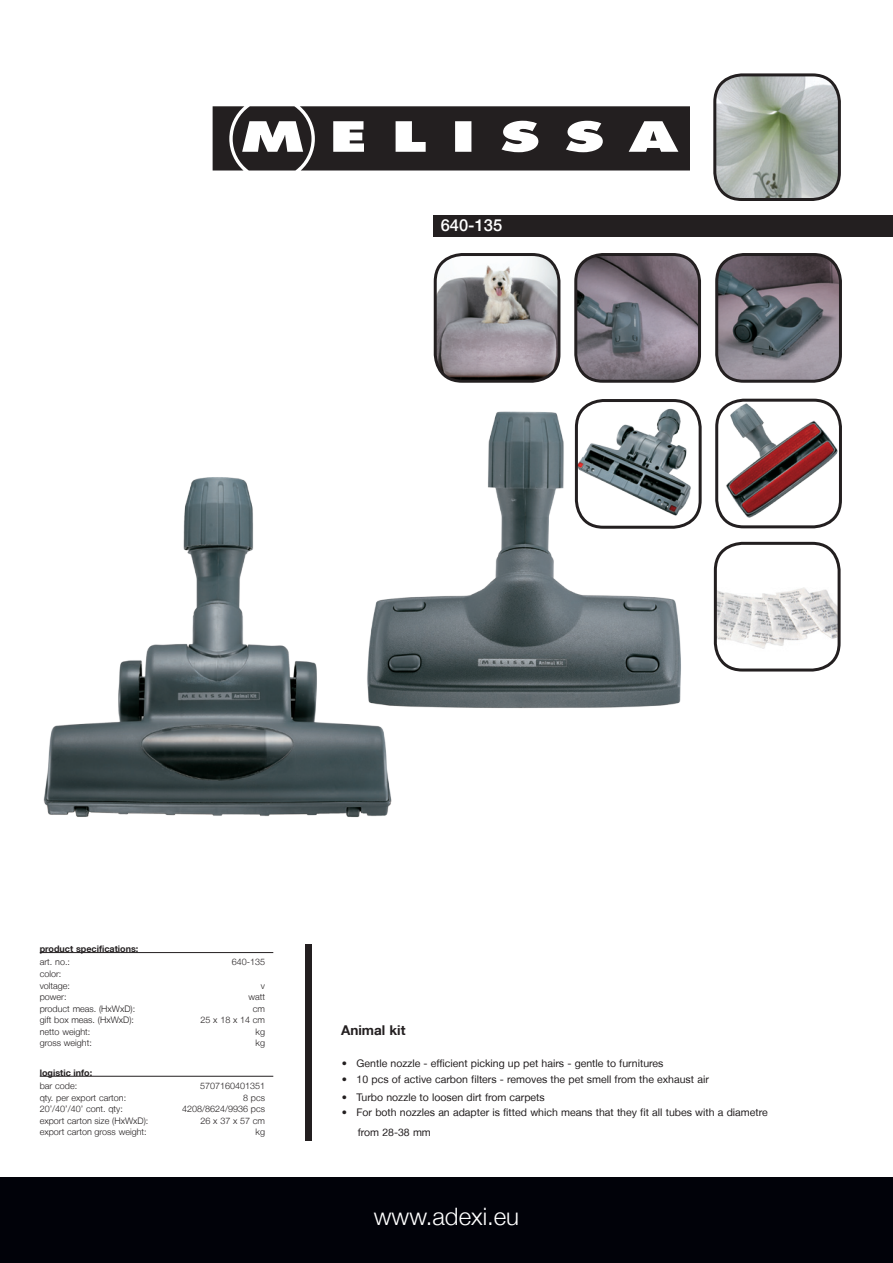
<style>
.page{position:relative;width:893px;height:1263px;background:#fff}
.page>*{position:absolute;margin:0;border:0;box-sizing:border-box;transform-origin:0 0}
.t1{font:300 24px "Helvetica Neue LT";color:#fff}
.t2{font:500 16.5px "Helvetica Neue LT";color:#fff}
.t3{font:700 13.5px "Helvetica Neue LT";color:#231f20}
.t4{font:10.5px/20px "Helvetica Neue LT";color:#231f20}
.t5{font:300 9px/11.6px "Helvetica Neue LT";color:#231f20}
.t6{font:700 9px "Helvetica Neue LT";color:#231f20}
</style>
<div class="page">
<img style="left:43px;top:399px;width:654px;height:419px">
<div style="left:0;top:1178px;width:893px;height:85px;background:#010209"></div>
<div style="left:434px;top:216px;width:459px;height:21px;background:#231f20"></div>
<hr style="left:40px;top:952px;width:233px;height:1px;background:#231f20">
<hr style="left:40px;top:1076px;width:233px;height:1px;background:#231f20">
<svg style="left:213px;top:106px;width:477px;height:64px"></svg>
<img style="left:716px;top:75px;width:123px;height:124px;border-radius:27px">
<div style="left:713px;top:73px;width:128px;height:128px;border:3px solid #231f20;border-radius:27px"></div>
<div style="left:306px;top:944px;width:6px;height:197px;background:#231f20"></div>
<img style="left:717px;top:254px;width:123px;height:127px;border-radius:27px">
<div style="left:715px;top:253px;width:127px;height:130px;border:3px solid #231f20;border-radius:27px"></div>
<div style="left:576px;top:400px;width:124px;height:127px;background:#fff;border-radius:27px"></div>
<img style="left:576px;top:401px;width:122px;height:116px">
<div style="left:575px;top:399px;width:127px;height:130px;border:3px solid #231f20;border-radius:27px"></div>
<img style="left:435px;top:254px;width:124px;height:127px;border-radius:27px">
<div style="left:434px;top:253px;width:126px;height:130px;border:3px solid #231f20;border-radius:27px"></div>
<img style="left:576px;top:254px;width:123px;height:125px">
<div style="left:574px;top:253px;width:127px;height:130px;border:3px solid #231f20;border-radius:27px"></div>
<img style="left:717px;top:400px;width:123px;height:122px">
<div style="left:715px;top:399px;width:127px;height:129px;border:3px solid #231f20;border-radius:27px"></div>
<img style="left:715px;top:543px;width:124px;height:127px;border-radius:27px">
<div style="left:714px;top:542px;width:127px;height:129px;border:3px solid #231f20;border-radius:27px"></div>
<h2 class="t2" style="left:441px;top:215px;width:63px">640-135</h2>
<p class="t6" style="left:40px;top:943px;width:100px">product specifications:</p>
<p class="t5" style="left:40px;top:956px;width:32px">art. no.:</p>
<p class="t5" style="left:232px;top:956px;width:35px">640-135</p>
<p class="t5" style="left:40px;top:968px;width:32px">color: voltage:</p>
<p class="t5" style="left:261px;top:979px;width:6px">v</p>
<p class="t5" style="left:40px;top:991px;width:28px">power:</p>
<p class="t5" style="left:248px;top:991px;width:18px">watt</p>
<p class="t5" style="left:40px;top:1002px;width:97px">product meas. (HxWxD):</p>
<p class="t5" style="left:253px;top:1002px;width:14px">cm</p>
<p class="t5" style="left:40px;top:1014px;width:96px">gift box meas. (HxWxD):</p>
<p class="t5" style="left:200px;top:1014px;width:66px">25 x 18 x 14 cm</p>
<p class="t5" style="left:40px;top:1025px;width:52px">netto weight:</p>
<p class="t5" style="left:256px;top:1025px;width:11px">kg</p>
<p class="t5" style="left:40px;top:1037px;width:54px">gross weight:</p>
<p class="t5" style="left:256px;top:1037px;width:11px">kg</p>
<p class="t6" style="left:40px;top:1067px;width:54px">logistic info:</p>
<p class="t5" style="left:40px;top:1080px;width:39px">bar code:</p>
<p class="t5" style="left:200px;top:1080px;width:67px">5707160401351</p>
<p class="t5" style="left:40px;top:1091px;width:88px">qty. per export carton:</p>
<p class="t5" style="left:243px;top:1091px;width:23px">8 pcs</p>
<p class="t5" style="left:40px;top:1103px;width:85px">20’/40’/40’ cont. qty:</p>
<p class="t5" style="left:182px;top:1103px;width:84px">4208/8624/9936 pcs</p>
<p class="t5" style="left:40px;top:1114px;width:110px">export carton size (HxWxD):</p>
<p class="t5" style="left:201px;top:1114px;width:66px">26 x 37 x 57 cm</p>
<p class="t5" style="left:40px;top:1126px;width:108px">export carton gross weight:</p>
<p class="t5" style="left:256px;top:1126px;width:11px">kg</p>
<h3 class="t3" style="left:341px;top:1022px;width:66px">Animal kit</h3>
<p class="t4" style="left:342px;top:1053px;width:323px">• Gentle nozzle - efficient picking up pet hairs - gentle to furnitures</p>
<p class="t4" style="left:342px;top:1069px;width:369px">• 10 pcs of active carbon filters - removes the pet smell from the exhaust air</p>
<p class="t4" style="left:342px;top:1087px;width:205px">• Turbo nozzle to loosen dirt from carpets</p>
<p class="t4" style="left:358px;top:1102px;width:411px;text-indent:-16px">• For both nozzles an adapter is fitted which means that they fit all tubes with a diametre from 28-38 mm</p>
<h1 class="t1" style="left:374px;top:1201px;width:147px">www.adexi.eu</h1>
</div>
